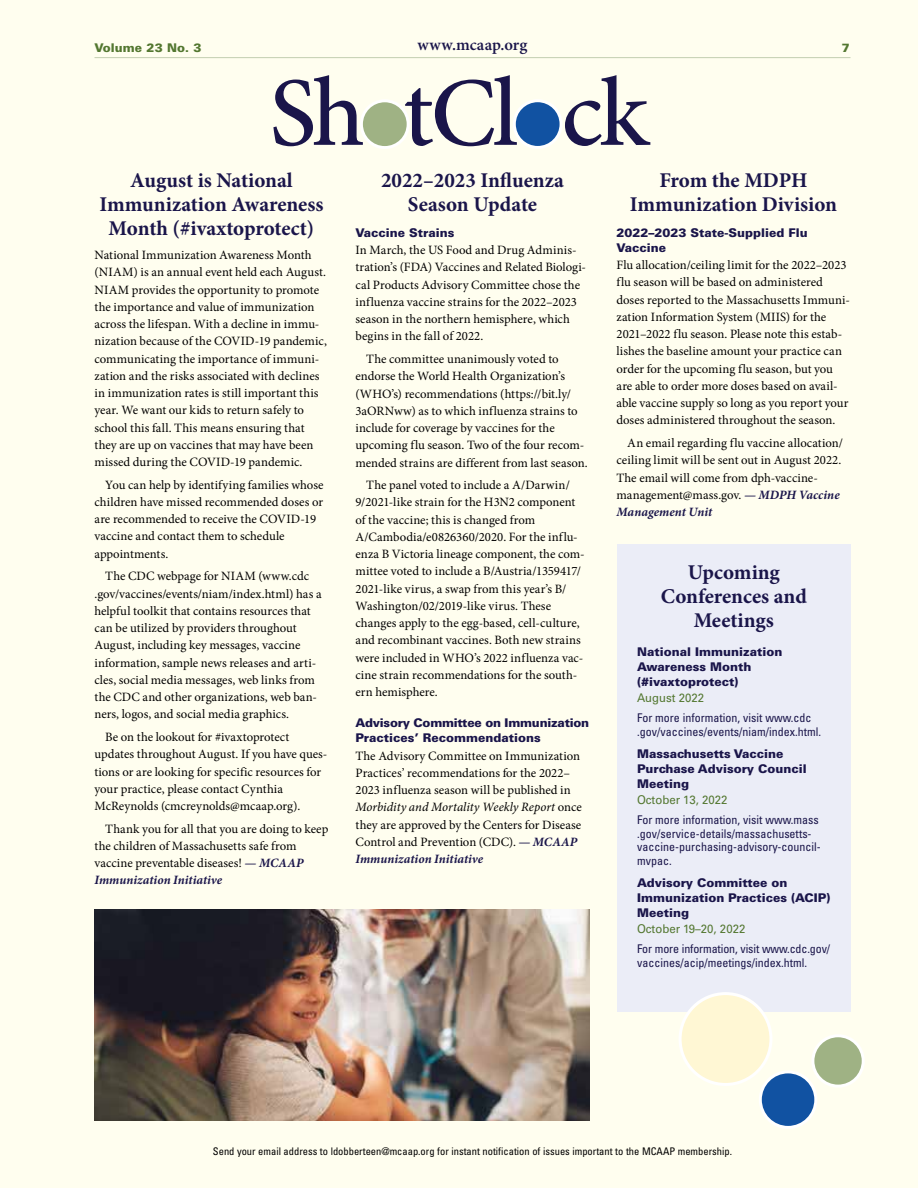
<style>
.page{position:relative;width:918px;height:1188px;background:#fffeef}
.page>*{position:absolute;margin:0;border:0;box-sizing:border-box;transform-origin:0 0}
.t1{font:500 98.25px "Minion Pro";letter-spacing:-.035em;color:#1a154a}
.ShotClockHead1Rule{font:700 21px/24px "Minion Pro";color:#1a154a;text-align:center}
.ShotClockHead1{font:700 21px/24px "Minion Pro";color:#1a154a;text-align:center}
.ShotClockHead1Span{font:700 21px/24px "Minion Pro";color:#1a154a;text-align:center}
.t2{font:600 16.5px "Minion Pro";letter-spacing:.005em;color:#1a154a}
.ShotClockBodyIndent{font:12.75px/17.2px "Minion Pro";color:#000}
.ShotClockBodyFirst{font:12.75px/17.2px "Minion Pro";letter-spacing:.005em;color:#000}
.FMI{font:condensed 12px/13.5px "Univers LT Std";color:#1a154a}
.BodyHeadBlue{font:900 12px/15px "Univers LT Std";color:#1a154a}
.ShotClockHead2{font:900 12px/15px "Univers LT Std";letter-spacing:-.02em;color:#1a154a}
.ShotClockHead2-2{font:900 12px/15px "Univers LT Std";color:#1a154a}
.ShotclockMeetingDat{font:12px "Univers LT Std";color:#537730;scale:.95 1}
.t3{font:900 12px "Univers LT Std";color:#537730}
.t4{font:condensed 10.5px "Univers LT Std";color:#000}
.s1{font-weight:700;font-style:italic;color:#1a154a}
.s2{font-style:italic}
</style>
<div class="page">
<div style="left:617px;top:544px;width:234px;height:468px;background:#ebedf7"></div>
<img style="left:94px;top:909px;width:496px;height:211px">
<div style="left:680px;top:994px;width:91px;height:90px;background:#fff7d4;border-radius:50%"></div>
<div style="left:679px;top:992px;width:93px;height:94px;border:3px solid #fff;border-radius:50%"></div>
<div style="left:760px;top:1072px;width:56px;height:55px;background:#1152a2;border-radius:50%"></div>
<div style="left:759px;top:1070px;width:58px;height:59px;border:3px solid #fff;border-radius:50%"></div>
<div style="left:813px;top:1036px;width:50px;height:50px;background:#9fb284;border-radius:50%"></div>
<div style="left:811px;top:1034px;width:54px;height:54px;border:3px solid #fff;border-radius:50%"></div>
<hr style="left:94px;top:57px;width:757px;height:1px;background:#c3cfb1">
<div style="left:361px;top:101px;width:47px;height:47px;background:#9fb284;border-radius:50%"></div>
<div style="left:360px;top:99px;width:50px;height:50px;border:3px solid #fff;border-radius:50%"></div>
<div style="left:514px;top:101px;width:47px;height:46px;background:#1152a2;border-radius:50%"></div>
<div style="left:513px;top:99px;width:50px;height:50px;border:3px solid #fff;border-radius:50%"></div>
<p class="t3" style="left:94px;top:40px;width:108px">Volume 23 No. 3</p>
<p class="t2" style="left:418px;top:34px;width:111px">www.mcaap.org</p>
<p class="t3" style="left:842px;top:40px;width:10px">7</p>
<h1 class="t1" style="left:269px;top:47px;width:381px">Sh tCl ck</h1>
<p class="ShotClockHead1" style="left:99px;top:168px;width:226px">August is National<br>Immunization Awareness<br>Month (#ivaxtoprotect)</p>
<p class="ShotClockBodyFirst" style="left:94px;top:246px;width:234px">National Immunization Awareness Month (NIAM) is an annual event held each August.<br>NIAM provides the opportunity to promote the importance and value of immunization across the lifespan. With a decline in immu&shy;nization because of the COVID-19 pandemic, communicating the importance of immuni&shy;zation and the risks associated with declines in immunization rates is still important this year. We want our kids to return safely to school this fall. This means ensuring that they are up on vaccines that may have been missed during the COVID-19 pandemic.</p>
<p class="ShotClockBodyIndent" style="left:94px;top:476px;width:231px;text-indent:11px">You can help by identifying families whose children have missed recommended doses or are recommended to receive the COVID-19 vaccine and contact them to schedule appointments.</p>
<p class="ShotClockBodyIndent" style="left:94px;top:568px;width:229px;text-indent:11px">The CDC webpage for NIAM (www.cdc .gov/vaccines/events/niam/index.html) has a helpful toolkit that contains resources that can be utilized by providers throughout August, including key messages, vaccine information, sample news releases and arti&shy;cles, social media messages, web links from the CDC and other organizations, web ban&shy;ners, logos, and social media graphics.</p>
<p class="ShotClockBodyIndent" style="left:94px;top:728px;width:234px;text-indent:11px">Be on the lookout for #ivaxtoprotect updates throughout August. If you have ques&shy;tions or are looking for specific resources for your practice, please contact Cynthia McReynolds (cmcreynolds@mcaap.org).</p>
<p class="ShotClockBodyIndent" style="left:94px;top:820px;width:235px;text-indent:11px">Thank you for all that you are doing to keep the children of Massachusetts safe from vaccine preventable diseases! <span class="s1">— MCAAP Immunization Initiative</span></p>
<p class="ShotClockHead1Rule" style="left:381px;top:168px;width:184px">2022–2023 Influenza<br>Season Update</p>
<p class="ShotClockHead2-2" style="left:356px;top:225px;width:101px">Vaccine Strains</p>
<p class="ShotClockBodyFirst" style="left:356px;top:242px;width:232px">In March, the US Food and Drug Adminis&shy;tration’s (FDA) Vaccines and Related Biologi&shy;cal Products Advisory Committee chose the influenza vaccine strains for the 2022–2023 season in the northern hemisphere, which begins in the fall of 2022.</p>
<p class="ShotClockBodyIndent" style="left:356px;top:350px;width:234px;text-indent:11px">The committee unanimously voted to endorse the World Health Organization’s (WHO’s) recommendations (https://bit.ly/ 3aORNww) as to which influenza strains to include for coverage by vaccines for the upcoming flu season. Two of the four recom&shy;mended strains are different from last season.</p>
<p class="ShotClockBodyIndent" style="left:356px;top:477px;width:231px;text-indent:11px">The panel voted to include a A/Darwin/ 9/2021-like strain for the H3N2 component of the vaccine; this is changed from A/Cambodia/e0826360/2020. For the influ&shy;enza B Victoria lineage component, the com&shy;mittee voted to include a B/Austria/1359417/ 2021-like virus, a swap from this year’s B/ Washington/02/2019-like virus. These changes apply to the egg-based, cell-culture, and recombinant vaccines. Both new strains were included in WHO’s 2022 influenza vac&shy;cine strain recommendations for the south&shy;ern hemisphere.</p>
<p class="ShotClockHead2" style="left:356px;top:715px;width:235px">Advisory Committee on Immunization<br>Practices’ Recommendations</p>
<p class="ShotClockBodyFirst" style="left:356px;top:747px;width:228px">The Advisory Committee on Immunization Practices’ recommendations for the 2022– 2023 influenza season will be published in <span class="s2">Morbidity and Mortality Weekly Report</span> once they are approved by the Centers for Disease Control and Prevention (CDC). <span class="s1">— MCAAP Immunization Initiative</span></p>
<p class="ShotClockHead1Rule" style="left:630px;top:168px;width:209px">From the MDPH<br>Immunization Division</p>
<p class="ShotClockHead2-2" style="left:616px;top:225px;width:193px">2022–2023 State-Supplied Flu<br>Vaccine</p>
<p class="ShotClockBodyFirst" style="left:616px;top:257px;width:235px">Flu allocation/ceiling limit for the 2022–2023 flu season will be based on administered doses reported to the Massachusetts Immuni&shy;zation Information System (MIIS) for the 2021–2022 flu season. Please note this estab&shy;lishes the baseline amount your practice can order for the upcoming flu season, but you are able to order more doses based on avail&shy;able vaccine supply so long as you report your doses administered throughout the season.</p>
<p class="ShotClockBodyIndent" style="left:616px;top:434px;width:228px;text-indent:11px">An email regarding flu vaccine allocation/ ceiling limit will be sent out in August 2022.<br>The email will come from dph-vaccine&shy;management@mass.gov. <span class="s1">— MDPH Vaccine Management Unit</span></p>
<p class="ShotClockHead1Span" style="left:661px;top:560px;width:148px">Upcoming<br>Conferences and<br>Meetings</p>
<p class="BodyHeadBlue" style="left:637px;top:644px;width:147px">National Immunization<br>Awareness Month (#ivaxtoprotect)</p>
<p class="ShotclockMeetingDat" style="left:637px;top:691px;width:72px">August 2022</p>
<p class="FMI" style="left:637px;top:711px;width:185px">For more information, visit www.cdc .gov/vaccines/events/niam/index.html.</p>
<p class="BodyHeadBlue" style="left:637px;top:746px;width:171px">Massachusetts Vaccine<br>Purchase Advisory Council<br>Meeting</p>
<p class="ShotclockMeetingDat" style="left:637px;top:793px;width:97px">October 13, 2022</p>
<p class="FMI" style="left:637px;top:813px;width:185px">For more information, visit www.mass .gov/service-details/massachusetts&shy;vaccine-purchasing-advisory-council&shy;mvpac.</p>
<p class="BodyHeadBlue" style="left:637px;top:875px;width:195px">Advisory Committee on<br>Immunization Practices (ACIP)<br>Meeting</p>
<p class="ShotclockMeetingDat" style="left:637px;top:922px;width:115px">October 19–20, 2022</p>
<p class="FMI" style="left:637px;top:942px;width:195px">For more information, visit www.cdc.gov/ vaccines/acip/meetings/index.html.</p>
<p class="t4" style="left:213px;top:1145px;width:521px">Send your email address to ldobberteen@mcaap.org for instant notification of issues important to the MCAAP membership.</p>
</div>
